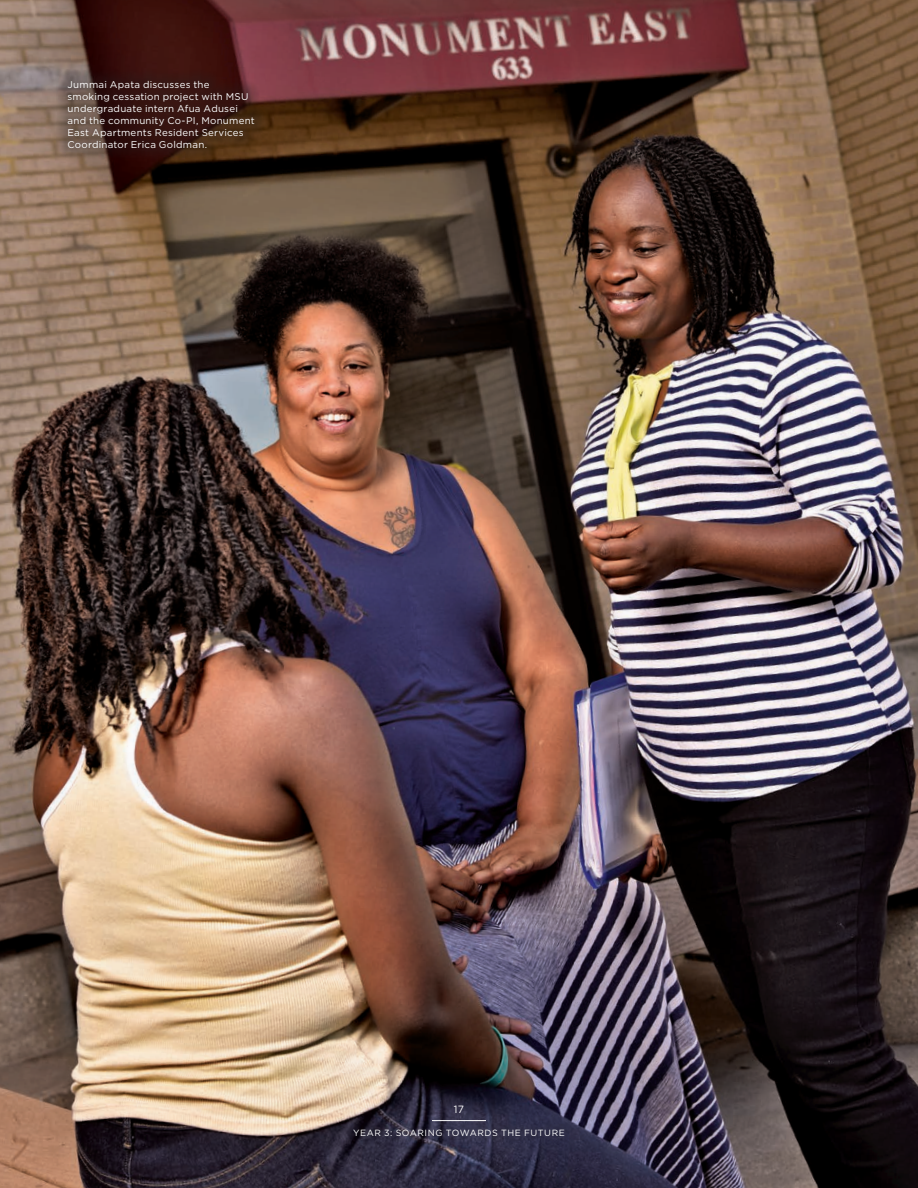
<style>
.page{position:relative;width:918px;height:1188px;background:#fff}
.page>*{position:absolute;margin:0;border:0;box-sizing:border-box;transform-origin:0 0}
.t1{font:10.5px "Gotham";color:#fff}
.t2{font:9.75px/12px "Gotham";letter-spacing:.025em;color:#fff}
.t3{font:9px "Gotham";letter-spacing:.06em;color:#fff}
</style>
<div class="page">
<img style="left:0;top:0;width:918px;height:1188px">
<div style="left:425px;top:1096px;width:68px;height:34px;background:#231f20;opacity:.75"></div>
<div style="left:345px;top:1120px;width:228px;height:25px;background:#231f20;opacity:.75"></div>
<div style="left:56px;top:68px;width:210px;height:92px;background:#231f20;opacity:.6"></div>
<p class="t2" style="left:68px;top:78px;width:189px">Jummai Apata discusses the<br>smoking cessation project with MSU undergraduate intern Afua Adusei and the community Co-PI, Monument<br>East Apartments Resident Services<br>Coordinator Erica Goldman.</p>
<p class="t1" style="left:454px;top:1102px;width:12px">17</p>
<p class="t3" style="left:353px;top:1127px;width:213px">YEAR 3: SOARING TOWARDS THE FUTURE</p>
</div>
